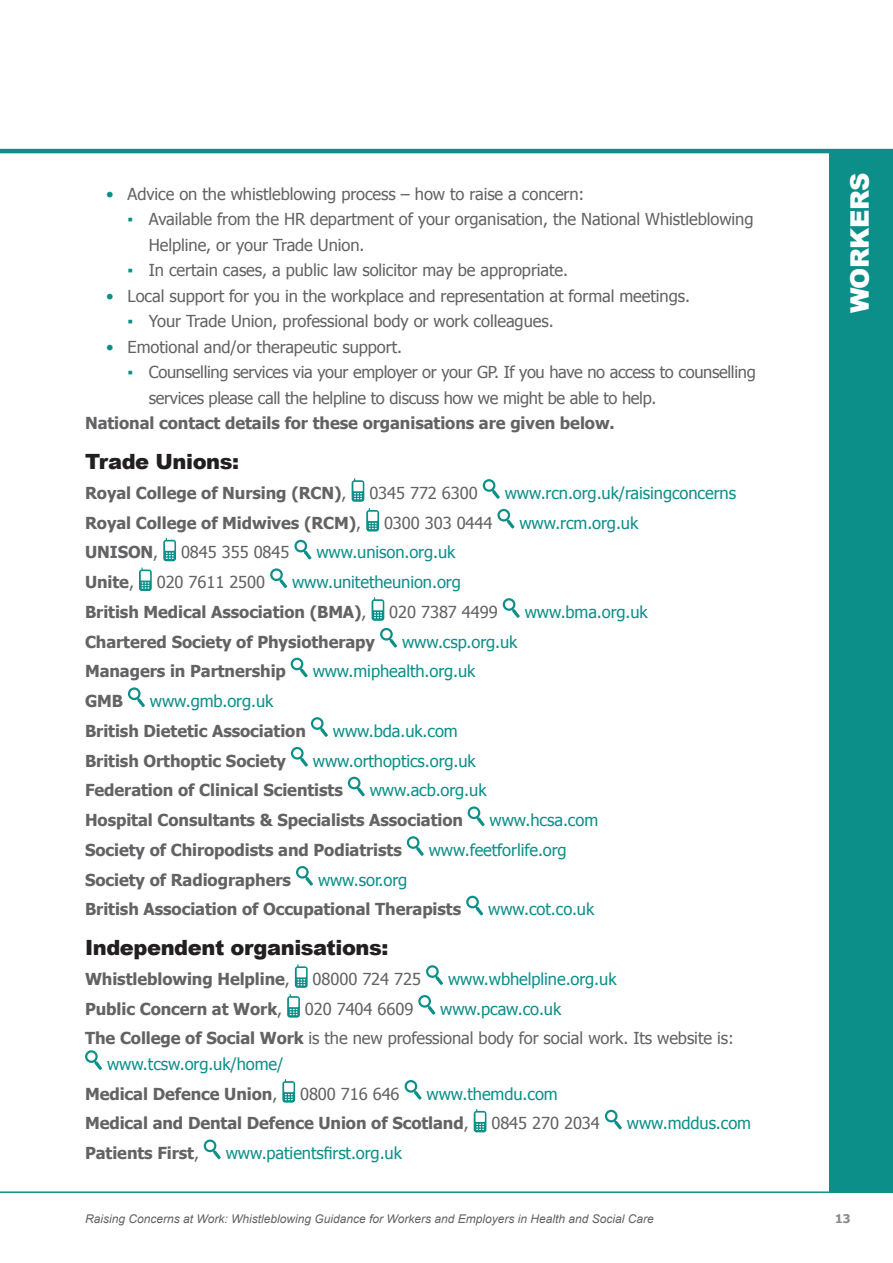
<style>
.page{position:relative;width:893px;height:1263px;background:#fff}
.page>*{position:absolute;margin:0;border:0;box-sizing:border-box;transform-origin:0 0}
.Tab_Right{font:900 25.5px "Arial";letter-spacing:-.02em;color:#fff}
.Heading_3{font:900 21px "Arial";letter-spacing:-.02em;color:#231f20}
.Body_text{font:16.5px/25.5px "Tahoma";letter-spacing:-.005em;color:#636366}
.Body_text-2{font:700 16.5px "Tahoma";letter-spacing:-.005em;color:#636366}
.Body_text-3{font:16.5px "Tahoma";letter-spacing:-.005em;color:#0c8f89}
.t1{font:italic 12px "Arial";color:#636366}
.t2{font:700 12px "Tahoma";color:#87898c}
.s1{color:#0c8f89}
.s2{font-weight:400}
.s3{font-weight:700}
</style>
<div class="page">
<div style="left:829px;top:151px;width:64px;height:1042px;background:#0c8f89"></div>
<hr style="left:0;top:1191px;width:893px;height:2px;background:#0c8f89">
<hr style="left:0;top:149px;width:893px;height:4px;background:#0c8f89">
<svg style="left:352px;top:478px;width:12px;height:24px"></svg>
<svg style="left:483px;top:479px;width:17px;height:20px"></svg>
<svg style="left:366px;top:508px;width:13px;height:23px"></svg>
<svg style="left:497px;top:509px;width:18px;height:20px"></svg>
<svg style="left:163px;top:538px;width:13px;height:23px"></svg>
<svg style="left:294px;top:540px;width:18px;height:19px"></svg>
<svg style="left:139px;top:567px;width:13px;height:24px"></svg>
<svg style="left:270px;top:568px;width:17px;height:20px"></svg>
<svg style="left:372px;top:597px;width:12px;height:24px"></svg>
<svg style="left:503px;top:598px;width:17px;height:20px"></svg>
<svg style="left:380px;top:628px;width:17px;height:20px"></svg>
<svg style="left:291px;top:658px;width:17px;height:19px"></svg>
<svg style="left:128px;top:687px;width:17px;height:20px"></svg>
<svg style="left:311px;top:717px;width:17px;height:20px"></svg>
<svg style="left:291px;top:747px;width:17px;height:20px"></svg>
<svg style="left:348px;top:777px;width:17px;height:19px"></svg>
<svg style="left:468px;top:806px;width:17px;height:20px"></svg>
<svg style="left:407px;top:836px;width:17px;height:20px"></svg>
<svg style="left:296px;top:866px;width:17px;height:20px"></svg>
<svg style="left:466px;top:896px;width:17px;height:19px"></svg>
<svg style="left:295px;top:964px;width:13px;height:24px"></svg>
<svg style="left:426px;top:965px;width:17px;height:20px"></svg>
<svg style="left:287px;top:994px;width:13px;height:23px"></svg>
<svg style="left:418px;top:995px;width:18px;height:20px"></svg>
<svg style="left:85px;top:1050px;width:17px;height:20px"></svg>
<svg style="left:282px;top:1079px;width:13px;height:24px"></svg>
<svg style="left:405px;top:1080px;width:17px;height:20px"></svg>
<svg style="left:474px;top:1109px;width:12px;height:23px"></svg>
<svg style="left:605px;top:1110px;width:17px;height:19px"></svg>
<svg style="left:204px;top:1139px;width:17px;height:20px"></svg>
<p class="Body_text" style="left:106px;top:180px;width:480px"><span class="s1">•</span> Advice on the whistleblowing process – how to raise a concern:</p>
<p class="Body_text" style="left:149px;top:206px;width:606px;text-indent:-21px"><span class="s1">▪</span> Available from the HR department of your organisation, the National Whistleblowing<br>Helpline, or your Trade Union.</p>
<p class="Body_text" style="left:128px;top:257px;width:442px"><span class="s1">▪</span> In certain cases, a public law solicitor may be appropriate.</p>
<p class="Body_text" style="left:106px;top:282px;width:585px"><span class="s1">•</span> Local support for you in the workplace and representation at formal meetings.</p>
<p class="Body_text" style="left:128px;top:308px;width:428px"><span class="s1">▪</span> Your Trade Union, professional body or work colleagues.</p>
<p class="Body_text" style="left:106px;top:333px;width:297px"><span class="s1">•</span> Emotional and/or therapeutic support.</p>
<p class="Body_text" style="left:149px;top:359px;width:608px;text-indent:-21px"><span class="s1">▪</span> Counselling services via your employer or your GP. If you have no access to counselling services please call the helpline to discuss how we might be able to help.</p>
<p class="Body_text-2" style="left:85px;top:412px;width:531px">National contact details for these organisations are given below.</p>
<p class="Heading_3" style="left:85px;top:446px;width:156px">Trade Unions:</p>
<p class="Body_text-2" style="left:85px;top:481px;width:263px">Royal College of Nursing (RCN)<span class="s2">,</span></p>
<p class="Body_text" style="left:369px;top:479px;width:110px">0345 772 6300</p>
<p class="Body_text-3" style="left:505px;top:482px;width:233px">www.rcn.org.uk/raisingconcerns</p>
<p class="Body_text-2" style="left:85px;top:511px;width:278px">Royal College of Midwives (RCM)<span class="s2">,</span></p>
<p class="Body_text" style="left:384px;top:509px;width:110px">0300 303 0444</p>
<p class="Body_text-3" style="left:519px;top:511px;width:120px">www.rcm.org.uk</p>
<p class="Body_text-2" style="left:85px;top:541px;width:75px">UNISON<span class="s2">,</span></p>
<p class="Body_text" style="left:181px;top:539px;width:110px">0845 355 0845</p>
<p class="Body_text-3" style="left:316px;top:541px;width:140px">www.unison.org.uk</p>
<p class="Body_text-2" style="left:85px;top:570px;width:50px">Unite<span class="s2">,</span></p>
<p class="Body_text" style="left:157px;top:568px;width:110px">020 7611 2500</p>
<p class="Body_text-3" style="left:292px;top:571px;width:170px">www.unitetheunion.org</p>
<p class="Body_text-2" style="left:85px;top:600px;width:283px">British Medical Association (BMA)<span class="s2">,</span></p>
<p class="Body_text" style="left:389px;top:598px;width:110px">020 7387 4499</p>
<p class="Body_text-3" style="left:525px;top:601px;width:125px">www.bma.org.uk</p>
<p class="Body_text-2" style="left:85px;top:630px;width:292px">Chartered Society of Physiotherapy</p>
<p class="Body_text-3" style="left:402px;top:630px;width:117px">www.csp.org.uk</p>
<p class="Body_text-2" style="left:85px;top:660px;width:202px">Managers in Partnership</p>
<p class="Body_text-3" style="left:313px;top:660px;width:164px">www.miphealth.org.uk</p>
<p class="Body_text-2" style="left:85px;top:689px;width:40px">GMB</p>
<p class="Body_text-3" style="left:150px;top:690px;width:125px">www.gmb.org.uk</p>
<p class="Body_text-2" style="left:85px;top:719px;width:222px">British Dietetic Association</p>
<p class="Body_text-3" style="left:333px;top:720px;width:126px">www.bda.uk.com</p>
<p class="Body_text-2" style="left:85px;top:749px;width:202px">British Orthoptic Society</p>
<p class="Body_text-3" style="left:313px;top:749px;width:164px">www.orthoptics.org.uk</p>
<p class="Body_text-2" style="left:85px;top:779px;width:259px">Federation of Clinical Scientists</p>
<p class="Body_text-3" style="left:370px;top:779px;width:118px">www.acb.org.uk</p>
<p class="Body_text-2" style="left:85px;top:808px;width:379px">Hospital Consultants &amp; Specialists Association</p>
<p class="Body_text-3" style="left:490px;top:809px;width:110px">www.hcsa.com</p>
<p class="Body_text-2" style="left:85px;top:838px;width:318px">Society of Chiropodists and Podiatrists</p>
<p class="Body_text-3" style="left:429px;top:839px;width:139px">www.feetforlife.org</p>
<p class="Body_text-2" style="left:85px;top:868px;width:207px">Society of Radiographers</p>
<p class="Body_text-3" style="left:318px;top:868px;width:91px">www.sor.org</p>
<p class="Body_text-2" style="left:85px;top:898px;width:378px">British Association of Occupational Therapists</p>
<p class="Body_text-3" style="left:488px;top:898px;width:108px">www.cot.co.uk</p>
<p class="Heading_3" style="left:85px;top:932px;width:305px">Independent organisations:</p>
<p class="Body_text-2" style="left:85px;top:967px;width:206px">Whistleblowing Helpline<span class="s2">,</span></p>
<p class="Body_text" style="left:313px;top:965px;width:110px">08000 724 725</p>
<p class="Body_text-3" style="left:448px;top:968px;width:170px">www.wbhelpline.org.uk</p>
<p class="Body_text-2" style="left:85px;top:997px;width:199px">Public Concern at Work<span class="s2">,</span></p>
<p class="Body_text" style="left:305px;top:995px;width:110px">020 7404 6609</p>
<p class="Body_text-3" style="left:440px;top:997px;width:122px">www.pcaw.co.uk</p>
<p class="Body_text" style="left:107px;top:1025px;width:628px;text-indent:-22px"><span class="s3">The College of Social Work</span> is the new professional body for social work. Its website is: <span class="s1">www.tcsw.org.uk/home/</span></p>
<p class="Body_text-2" style="left:85px;top:1082px;width:194px">Medical Defence Union<span class="s2">,</span></p>
<p class="Body_text" style="left:300px;top:1080px;width:101px">0800 716 646</p>
<p class="Body_text-3" style="left:427px;top:1082px;width:133px">www.themdu.com</p>
<p class="Body_text-2" style="left:85px;top:1112px;width:385px">Medical and Dental Defence Union of Scotland<span class="s2">,</span></p>
<p class="Body_text" style="left:491px;top:1110px;width:110px">0845 270 2034</p>
<p class="Body_text-3" style="left:627px;top:1112px;width:126px">www.mddus.com</p>
<p class="Body_text-2" style="left:85px;top:1141px;width:116px">Patients First<span class="s2">,</span></p>
<p class="Body_text-3" style="left:226px;top:1142px;width:178px">www.patientsfirst.org.uk</p>
<p class="Tab_Right" style="left:841px;top:313px;width:142px;rotate:-90deg">WORKERS</p>
<p class="t1" style="left:85px;top:1211px;width:570px">Raising Concerns at Work: Whistleblowing Guidance for Workers and Employers in Health and Social Care</p>
<p class="t2" style="left:835px;top:1210px;width:17px">13</p>
</div>
